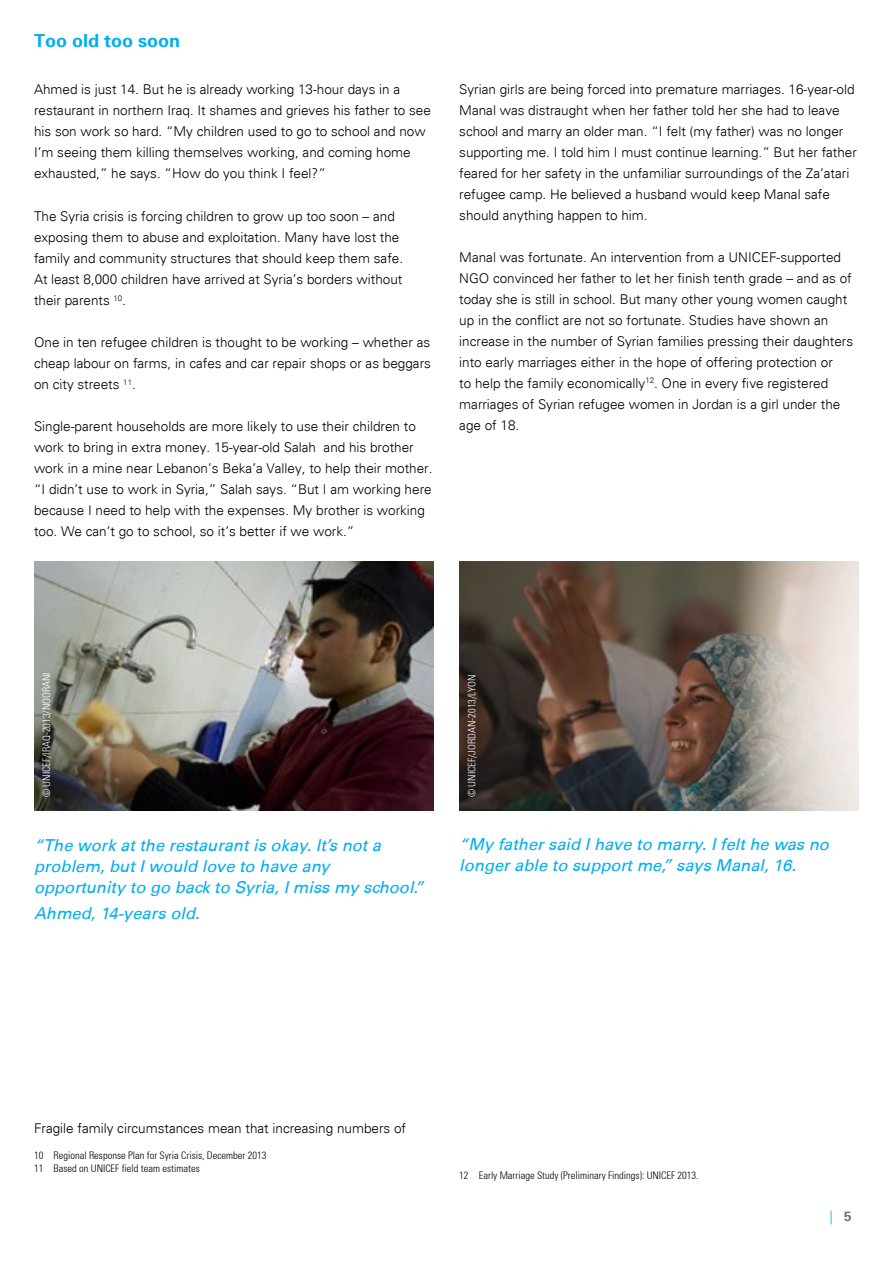
<style>
.page{position:relative;width:893px;height:1263px;background:#fff}
.page>*{position:absolute;margin:0;border:0;box-sizing:border-box;transform-origin:0 0}
.t1{font:700 18px "Univers 65";color:#00aeef}
.t2{font:italic 16.5px/21px "Univers 55";color:#00aeef}
.t3{font:300 13.5px/21px "Univers";color:#000}
.t4{font:300 13.5px "Univers";color:#00aeef}
.t5{font:300 condensed 10.5px/12.6px "Univers 47";color:#000}
.t6{font:300 condensed 10.5px "Univers 47";color:#fff}
.s1{font-family:"Univers 65";font-weight:700;color:#6d6e71}
</style>
<div class="page">
<img style="left:34px;top:561px;width:400px;height:249px">
<img style="left:459px;top:561px;width:400px;height:249px">
<h1 class="t1" style="left:34px;top:29px;width:147px">Too old too soon</h1>
<p class="t3" style="left:34px;top:79px;width:398px">Ahmed is just 14. But he is already working 13-hour days in a restaurant in northern Iraq. It shames and grieves his father to see his son work so hard. “My children used to go to school and now I’m seeing them killing themselves working, and coming home exhausted,” he says. “How do you think I feel?”</p>
<p class="t3" style="left:34px;top:206px;width:371px">The Syria crisis is forcing children to grow up too soon – and exposing them to abuse and exploitation. Many have lost the family and community structures that should keep them safe.<br>At least 8,000 children have arrived at Syria’s borders without their parents <sup>10</sup>.</p>
<p class="t3" style="left:34px;top:332px;width:398px;text-align:justify">One in ten refugee children is thought to be working – whether as cheap labour on farms, in cafes and car repair shops or as beggars on city streets <sup>11</sup>.</p>
<p class="t3" style="left:34px;top:416px;width:400px">Single-parent households are more likely to use their children to work to bring in extra money. 15-year-old Salah and his brother work in a mine near Lebanon’s Beka’a Valley, to help their mother. “I didn’t use to work in Syria,” Salah says. “But I am working here because I need to help with the expenses. My brother is working too. We can’t go to school, so it’s better if we work.”</p>
<p class="t3" style="left:459px;top:78px;width:399px">Syrian girls are being forced into premature marriages. 16-year-old Manal was distraught when her father told her she had to leave school and marry an older man. “I felt (my father) was no longer supporting me. I told him I must continue learning.” But her father feared for her safety in the unfamiliar surroundings of the Za’atari refugee camp. He believed a husband would keep Manal safe should anything happen to him.</p>
<p class="t3" style="left:459px;top:247px;width:395px">Manal was fortunate. An intervention from a UNICEF-supported NGO convinced her father to let her finish tenth grade – and as of today she is still in school. But many other young women caught up in the conflict are not so fortunate. Studies have shown an increase in the number of Syrian families pressing their daughters into early marriages either in the hope of offering protection or<br>to help the family economically<sup>12</sup>. One in every five registered marriages of Syrian refugee women in Jordan is a girl under the age of 18.</p>
<p class="t6" style="left:40px;top:797px;width:125px;rotate:-90deg">© UNICEF/Iraq-2013/Noorani</p>
<p class="t6" style="left:465px;top:797px;width:124px;rotate:-90deg">© UNICEF/JORDAN-2013/LYON</p>
<p class="t2" style="left:34px;top:835px;width:391px">“The work at the restaurant is okay. It’s not a problem, but I would love to have any opportunity to go back to Syria, I miss my school.”</p>
<p class="t2" style="left:34px;top:902px;width:167px">Ahmed, 14-years old.</p>
<p class="t2" style="left:459px;top:833px;width:371px">“My father said I have to marry. I felt he was no longer able to support me,” says Manal, 16.</p>
<p class="t3" style="left:34px;top:1118px;width:374px">Fragile family circumstances mean that increasing numbers of</p>
<p class="t5" style="left:34px;top:1149px;width:234px">10 Regional Response Plan for Syria Crisis, December 2013<br>11 Based on UNICEF field team estimates</p>
<p class="t5" style="left:459px;top:1169px;width:241px">12 Early Marriage Study (Preliminary Findings): UNICEF 2013.</p>
<p class="t4" style="left:830px;top:1208px;width:23px">| <span class="s1">5</span></p>
</div>
